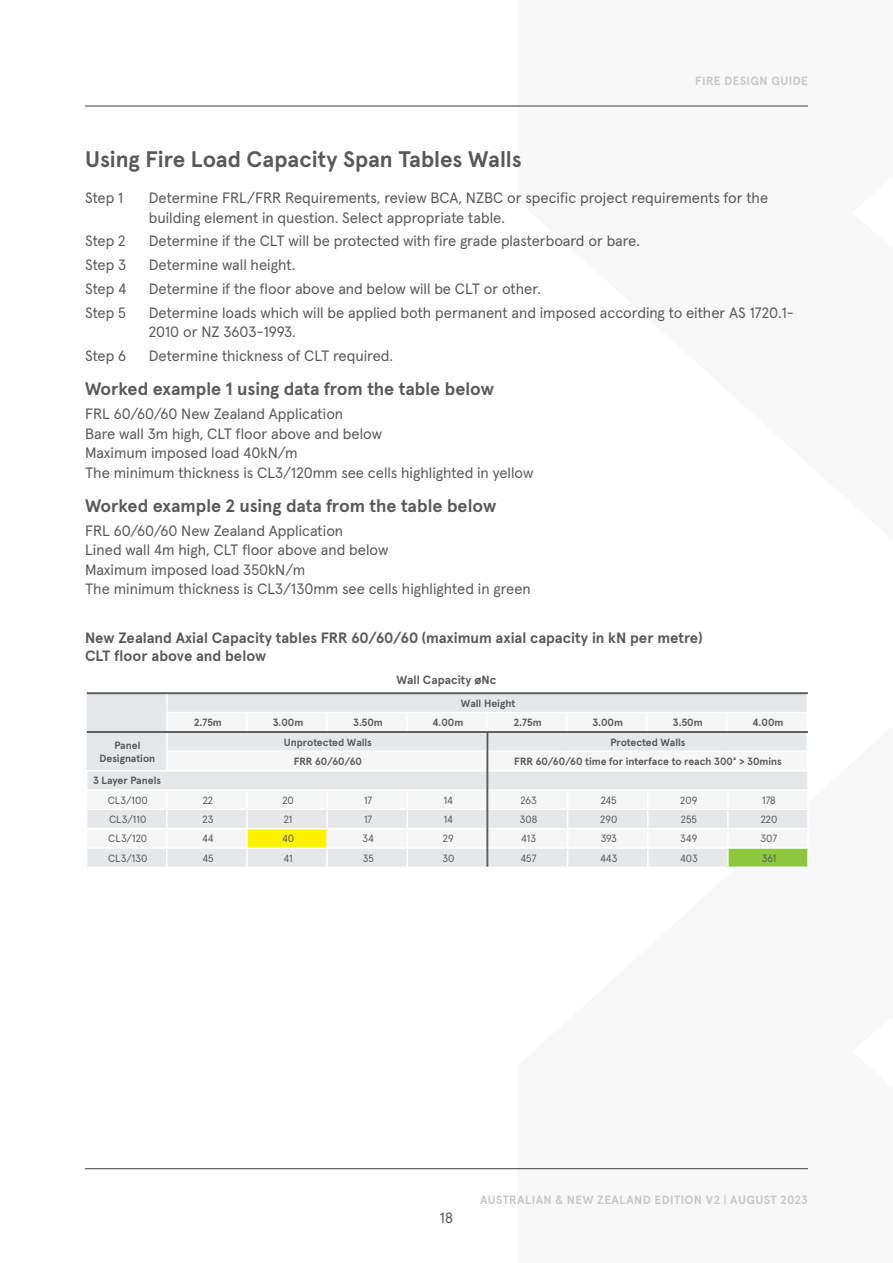
<style>
.page{position:relative;width:893px;height:1263px;background:#fff}
.page>*{position:absolute;margin:0;border:0;box-sizing:border-box;transform-origin:0 0}
.t1{font:700 22.5px "Apercu";color:#58595b}
.t2{font:700 18px "Apercu";color:#58595b}
.t3{font:15px/19.5px "Apercu";color:#58595b}
.t4{font:700 15px/18px "Apercu";color:#58595b}
.t5{font:700 12px "Apercu";letter-spacing:.03em;color:#c7c8ca}
.t6{font:700 12px "Apercu";color:#58595b}
.t7{font:700 10.5px/12.6px "Apercu";color:#58595b;text-align:center}
.t8{font:10.5px "Apercu";color:#58595b}
.s1{font-weight:400}
</style>
<div class="page">
<hr style="left:85px;top:1168px;width:723px;height:1px;background:#414042">
<hr style="left:85px;top:106px;width:723px;height:1px;background:#424142">
<svg style="left:86px;top:694px;width:722px;height:172px"></svg>
<hr style="left:85px;top:770px;width:82px;height:1px;background:#fff">
<hr style="left:167px;top:770px;width:80px;height:1px;background:#fff">
<hr style="left:247px;top:770px;width:80px;height:1px;background:#fff">
<hr style="left:327px;top:770px;width:80px;height:1px;background:#fff">
<hr style="left:407px;top:770px;width:80px;height:1px;background:#fff">
<hr style="left:487px;top:770px;width:80px;height:1px;background:#fff">
<hr style="left:567px;top:770px;width:80px;height:1px;background:#fff">
<hr style="left:647px;top:770px;width:80px;height:1px;background:#fff">
<hr style="left:727px;top:770px;width:81px;height:1px;background:#fff">
<hr style="left:87px;top:731px;width:721px;height:2px;background:#58595b">
<hr style="left:486px;top:732px;width:2px;height:135px;background:#58595b">
<hr style="left:87px;top:692px;width:721px;height:2px;background:#58595b">
<h1 class="t1" style="left:85px;top:141px;width:438px">Using Fire Load Capacity Span Tables Walls</h1>
<p class="t5" style="left:695px;top:71px;width:114px">FIRE DESIGN GUIDE</p>
<p class="t3" style="left:85px;top:187px;width:40px">Step 1</p>
<p class="t3" style="left:149px;top:187px;width:621px">Determine FRL/FRR Requirements, review BCA, NZBC or specific project requirements for the building element in question. Select appropriate table.</p>
<p class="t3" style="left:85px;top:230px;width:42px">Step 2</p>
<p class="t3" style="left:149px;top:230px;width:493px">Determine if the CLT will be protected with fire grade plasterboard or bare.</p>
<p class="t3" style="left:85px;top:254px;width:43px">Step 3</p>
<p class="t3" style="left:149px;top:254px;width:148px">Determine wall height.</p>
<p class="t3" style="left:85px;top:277px;width:43px">Step 4</p>
<p class="t3" style="left:149px;top:277px;width:394px">Determine if the floor above and below will be CLT or other.</p>
<p class="t3" style="left:85px;top:301px;width:42px">Step 5</p>
<p class="t3" style="left:149px;top:301px;width:647px">Determine loads which will be applied both permanent and imposed according to either AS 1720.1-<br>2010 or NZ 3603-1993.</p>
<p class="t3" style="left:85px;top:344px;width:43px">Step 6</p>
<p class="t3" style="left:149px;top:344px;width:246px">Determine thickness of CLT required.</p>
<p class="t2" style="left:85px;top:375px;width:410px">Worked example 1 using data from the table below</p>
<p class="t3" style="left:85px;top:403px;width:450px">FRL 60/60/60 New Zealand Application<br>Bare wall 3m high, CLT floor above and below<br>Maximum imposed load 40kN/m<br>The minimum thickness is CL3/120mm see cells highlighted in yellow</p>
<p class="t2" style="left:85px;top:492px;width:413px">Worked example 2 using data from the table below</p>
<p class="t3" style="left:85px;top:519px;width:447px">FRL 60/60/60 New Zealand Application<br>Lined wall 4m high, CLT floor above and below<br>Maximum imposed load 350kN/m<br>The minimum thickness is CL3/130mm see cells highlighted in green</p>
<p class="t4" style="left:85px;top:628px;width:619px">New Zealand Axial Capacity tables FRR 60/60/60 (maximum axial capacity in kN per metre)<br>CLT floor above and below</p>
<p class="t6" style="left:397px;top:670px;width:101px">Wall Capacity øNc</p>
<p class="t7" style="left:461px;top:696px;width:56px">Wall Height</p>
<p class="t7" style="left:194px;top:715px;width:29px">2.75m</p>
<p class="t7" style="left:273px;top:715px;width:32px">3.00m</p>
<p class="t7" style="left:353px;top:715px;width:31px">3.50m</p>
<p class="t7" style="left:432px;top:715px;width:32px">4.00m</p>
<p class="t7" style="left:514px;top:715px;width:29px">2.75m</p>
<p class="t7" style="left:592px;top:715px;width:32px">3.00m</p>
<p class="t7" style="left:673px;top:715px;width:31px">3.50m</p>
<p class="t7" style="left:753px;top:715px;width:32px">4.00m</p>
<p class="t7" style="left:100px;top:738px;width:57px">Panel<br>Designation</p>
<p class="t7" style="left:284px;top:735px;width:90px">Unprotected Walls</p>
<p class="t7" style="left:610px;top:735px;width:77px">Protected Walls</p>
<p class="t7" style="left:294px;top:754px;width:70px">FRR 60/60/60</p>
<p class="t7" style="left:514px;top:754px;width:269px">FRR 60/60/60 time for interface to reach 300° &gt; 30mins</p>
<p class="t7" style="left:93px;top:774px;width:70px">3 Layer Panels</p>
<p class="t8" style="left:108px;top:792px;width:42px">CL3/100</p>
<p class="t8" style="left:203px;top:792px;width:12px">22</p>
<p class="t8" style="left:282px;top:792px;width:13px">20</p>
<p class="t8" style="left:364px;top:792px;width:10px">17</p>
<p class="t8" style="left:444px;top:792px;width:11px">14</p>
<p class="t8" style="left:520px;top:792px;width:18px">263</p>
<p class="t8" style="left:601px;top:792px;width:17px">245</p>
<p class="t8" style="left:680px;top:792px;width:19px">209</p>
<p class="t8" style="left:762px;top:792px;width:15px">178</p>
<p class="t8" style="left:109px;top:811px;width:39px">CL3/110</p>
<p class="t8" style="left:202px;top:811px;width:12px">23</p>
<p class="t8" style="left:284px;top:811px;width:10px">21</p>
<p class="t8" style="left:364px;top:811px;width:10px">17</p>
<p class="t8" style="left:444px;top:811px;width:11px">14</p>
<p class="t8" style="left:520px;top:811px;width:19px">308</p>
<p class="t8" style="left:600px;top:811px;width:19px">290</p>
<p class="t8" style="left:681px;top:811px;width:17px">255</p>
<p class="t8" style="left:761px;top:811px;width:18px">220</p>
<p class="t8" style="left:108px;top:831px;width:40px">CL3/120</p>
<p class="t8" style="left:202px;top:831px;width:13px">44</p>
<p class="t8" style="left:282px;top:831px;width:14px">40</p>
<p class="t8" style="left:362px;top:831px;width:13px">34</p>
<p class="t8" style="left:443px;top:831px;width:12px">29</p>
<p class="t8" style="left:521px;top:831px;width:17px">413</p>
<p class="t8" style="left:601px;top:831px;width:18px">393</p>
<p class="t8" style="left:680px;top:831px;width:19px">349</p>
<p class="t8" style="left:761px;top:831px;width:18px">307</p>
<p class="t8" style="left:108px;top:850px;width:41px">CL3/130</p>
<p class="t8" style="left:202px;top:850px;width:13px">45</p>
<p class="t8" style="left:283px;top:850px;width:11px">41</p>
<p class="t8" style="left:363px;top:850px;width:13px">35</p>
<p class="t8" style="left:442px;top:850px;width:13px">30</p>
<p class="t8" style="left:521px;top:850px;width:18px">457</p>
<p class="t8" style="left:600px;top:850px;width:19px">443</p>
<p class="t8" style="left:680px;top:850px;width:19px">403</p>
<p class="t8" style="left:762px;top:850px;width:16px">361</p>
<p class="t3" style="left:440px;top:1206px;width:15px">18</p>
<p class="t5" style="left:480px;top:1190px;width:329px">AUSTRALIAN &amp; NEW ZEALAND EDITION V2 <span class="s1">|</span> AUGUST 2023</p>
</div>
